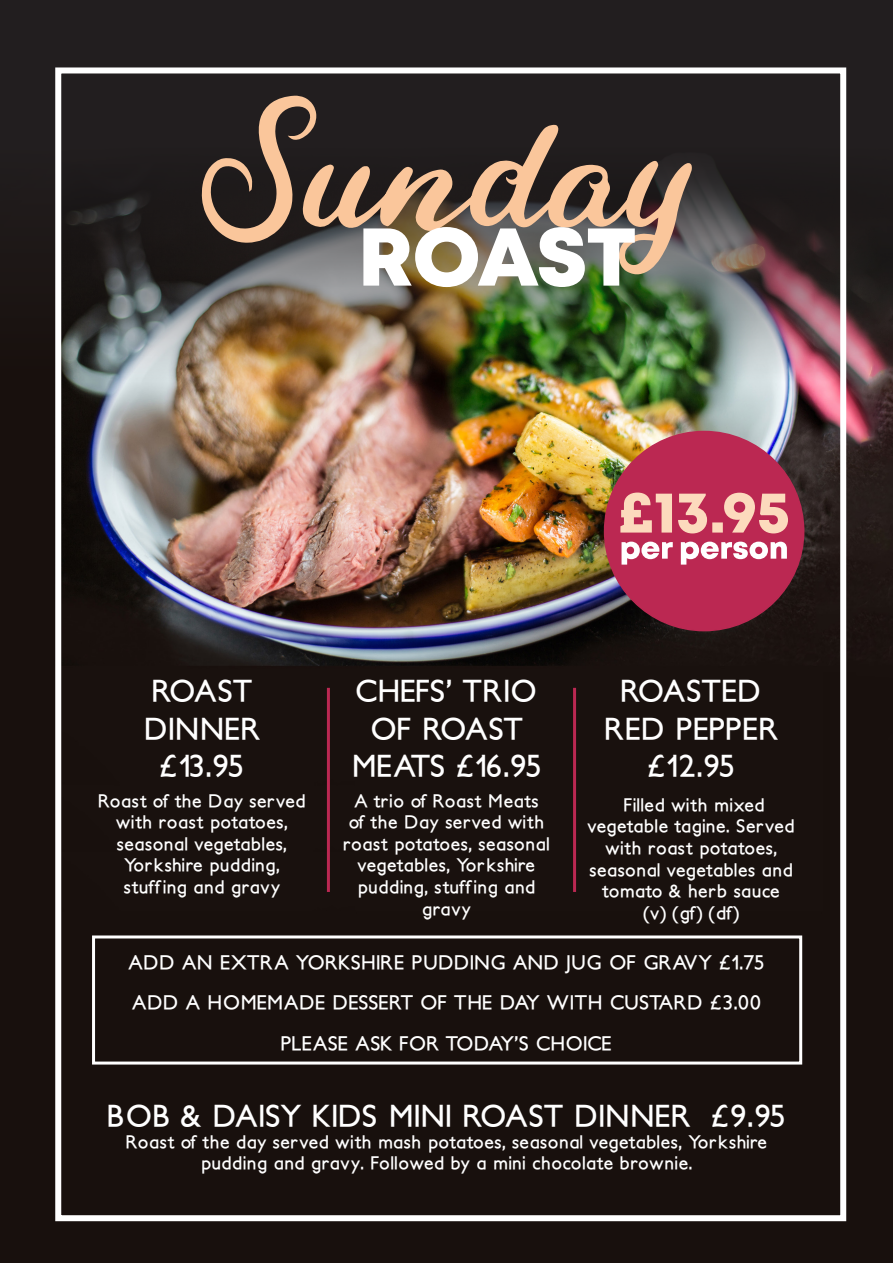
<style>
.page{position:relative;width:893px;height:1263px;background:#fff}
.page>*{position:absolute;margin:0;border:0;box-sizing:border-box;transform-origin:0 0}
.t1{font:700 30px/37.5px "Petita";letter-spacing:-.015em;color:#fff;text-align:center}
.BODY{font:700 19.5px "Petita";color:#fff}
.BODY-2{font:700 18px/21.6px "Petita";letter-spacing:.03em;color:#fff;text-align:center}
</style>
<div class="page">
<img style="left:0;top:0;width:893px;height:1263px">
<div style="left:55px;top:67px;width:791px;height:1154px;border:6px solid #fff"></div>
<div style="left:605px;top:431px;width:199px;height:200px;background:#bb2852;border-radius:50%"></div>
<svg style="left:202px;top:96px;width:490px;height:179px;background:#5d4e44"></svg>
<svg style="left:363px;top:227px;width:272px;height:60px"></svg>
<svg style="left:620px;top:492px;width:168px;height:41px"></svg>
<svg style="left:621px;top:542px;width:166px;height:23px"></svg>
<div style="left:92px;top:935px;width:710px;height:129px;border:3px solid #fff"></div>
<hr style="left:327px;top:688px;width:3px;height:204px;background:#bb2852">
<hr style="left:573px;top:688px;width:3px;height:204px;background:#bb2852">
<p class="t1" style="left:144px;top:673px;width:117px">ROAST<br>DINNER £13.95</p>
<p class="BODY-2" style="left:98px;top:790px;width:209px">Roast of the Day served with roast potatoes, seasonal vegetables,<br>Yorkshire pudding, stuffing and gravy</p>
<p class="t1" style="left:604px;top:673px;width:175px">ROASTED<br>RED PEPPER £12.95</p>
<p class="BODY-2" style="left:588px;top:794px;width:208px">Filled with mixed vegetable tagine. Served with roast potatoes, seasonal vegetables and tomato &amp; herb sauce<br>(v) (gf) (df)</p>
<p class="BODY" style="left:128px;top:950px;width:638px">ADD AN EXTRA YORKSHIRE PUDDING AND JUG OF GRAVY £1.75</p>
<p class="BODY" style="left:132px;top:991px;width:630px">ADD A HOMEMADE DESSERT OF THE DAY WITH CUSTARD £3.00</p>
<p class="BODY" style="left:281px;top:1031px;width:333px">PLEASE ASK FOR TODAY’S CHOICE</p>
<p class="t1" style="left:351px;top:673px;width:192px">CHEFS’ TRIO<br>OF ROAST<br>MEATS £16.95</p>
<p class="BODY-2" style="left:343px;top:790px;width:208px">A trio of Roast Meats<br>of the Day served with roast potatoes, seasonal vegetables, Yorkshire pudding, stuffing and gravy</p>
<p class="t1" style="left:107px;top:1098px;width:680px">BOB &amp; DAISY KIDS MINI ROAST DINNER £9.95</p>
<p class="BODY-2" style="left:126px;top:1131px;width:643px">Roast of the day served with mash potatoes, seasonal vegetables, Yorkshire pudding and gravy. Followed by a mini chocolate brownie.</p>
</div>
